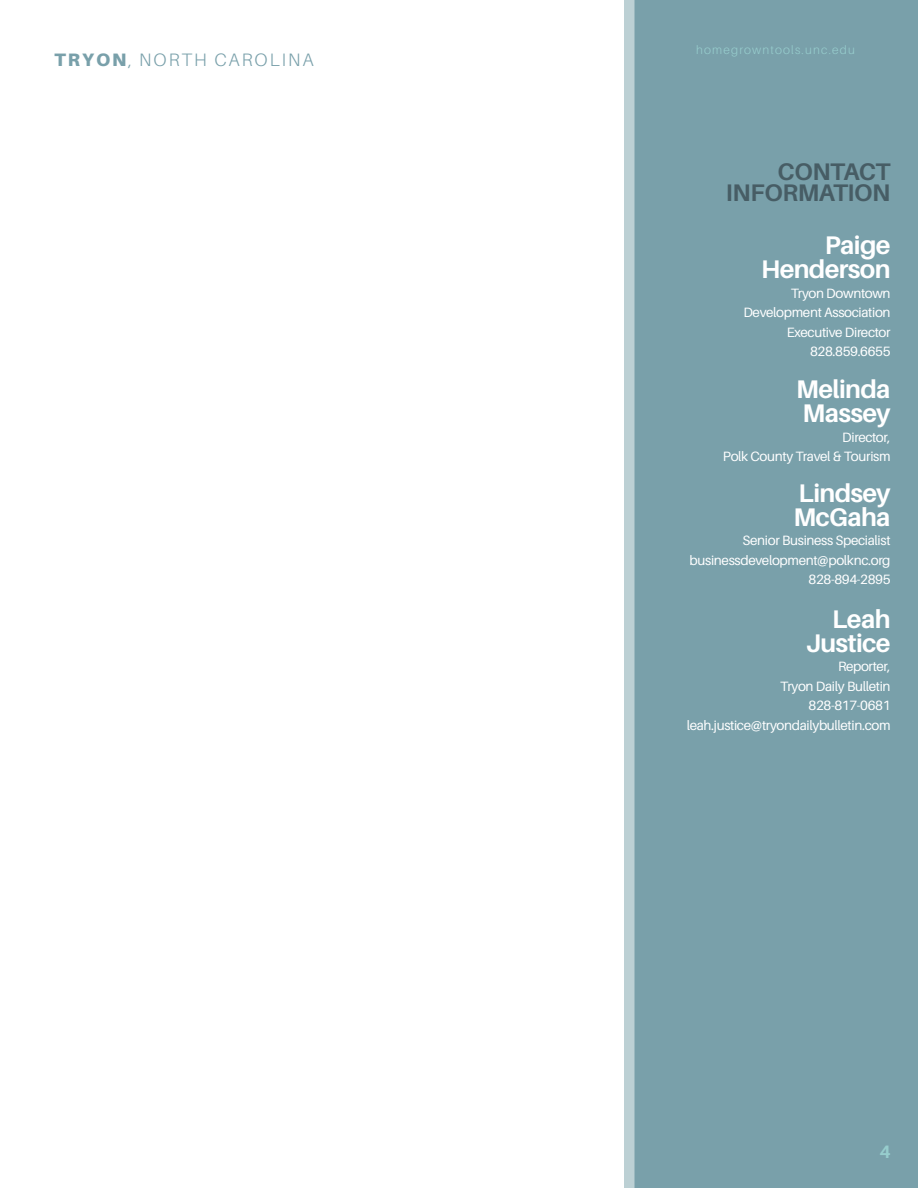
<style>
.page{position:relative;width:918px;height:1188px;background:#fff}
.page>*{position:absolute;margin:0;border:0;box-sizing:border-box;transform-origin:0 0}
.main-text-white{font:700 25.5px "Aileron";letter-spacing:-.025em;color:#fff}
.H1-wht{font:700 24px/21px "Aileron";letter-spacing:-.015em;color:#475d65;text-align:right}
.t1{font:300 18px "Aileron";letter-spacing:.11em;color:#79a0aa}
.t2{font:700 18px "Aileron";color:#97cdcd}
.main-text-white-2{font:13.5px "Aileron";letter-spacing:-.025em;color:#fff}
.t3{font:300 12px "Aileron";letter-spacing:.1em;color:#97cdcd}
.s1{font-weight:900}
</style>
<div class="page">
<div style="left:624px;top:0;width:294px;height:1188px;background:#79a0aa"></div>
<h3 class="t1" style="left:55px;top:50px;width:261px"><span class="s1">TRYON</span>, NORTH CAROLINA</h3>
<p class="t3" style="left:696px;top:43px;width:160px">homegrowntools.unc.edu</p>
<p class="H1-wht" style="left:726px;top:162px;width:166px">CONTACT<br>INFORMATION</p>
<p class="main-text-white" style="left:825px;top:231px;width:67px">Paige</p>
<p class="main-text-white" style="left:761px;top:255px;width:131px">Henderson</p>
<p class="main-text-white-2" style="left:791px;top:286px;width:101px">Tryon Downtown</p>
<p class="main-text-white-2" style="left:743px;top:305px;width:149px">Development Association</p>
<p class="main-text-white-2" style="left:787px;top:325px;width:105px">Executive Director</p>
<p class="main-text-white-2" style="left:810px;top:344px;width:82px">828.859.6655</p>
<p class="main-text-white" style="left:796px;top:375px;width:96px">Melinda</p>
<p class="main-text-white" style="left:803px;top:399px;width:90px">Massey</p>
<p class="main-text-white-2" style="left:842px;top:430px;width:50px">Director,</p>
<p class="main-text-white-2" style="left:723px;top:449px;width:169px">Polk County Travel &amp; Tourism</p>
<p class="main-text-white" style="left:799px;top:479px;width:93px">Lindsey</p>
<p class="main-text-white" style="left:793px;top:503px;width:99px">McGaha</p>
<p class="main-text-white-2" style="left:743px;top:533px;width:150px">Senior Business Specialist</p>
<p class="main-text-white-2" style="left:690px;top:553px;width:202px">businessdevelopment@polknc.org</p>
<p class="main-text-white-2" style="left:809px;top:572px;width:83px">828-894-2895</p>
<p class="main-text-white" style="left:832px;top:605px;width:60px">Leah</p>
<p class="main-text-white" style="left:806px;top:629px;width:86px">Justice</p>
<p class="main-text-white-2" style="left:838px;top:659px;width:54px">Reporter,</p>
<p class="main-text-white-2" style="left:780px;top:679px;width:112px">Tryon Daily Bulletin</p>
<p class="main-text-white-2" style="left:809px;top:698px;width:83px">828-817-0681</p>
<p class="main-text-white-2" style="left:687px;top:718px;width:205px">leah.justice@tryondailybulletin.com</p>
<h3 class="t2" style="left:879px;top:1142px;width:13px">4</h3>
</div>
